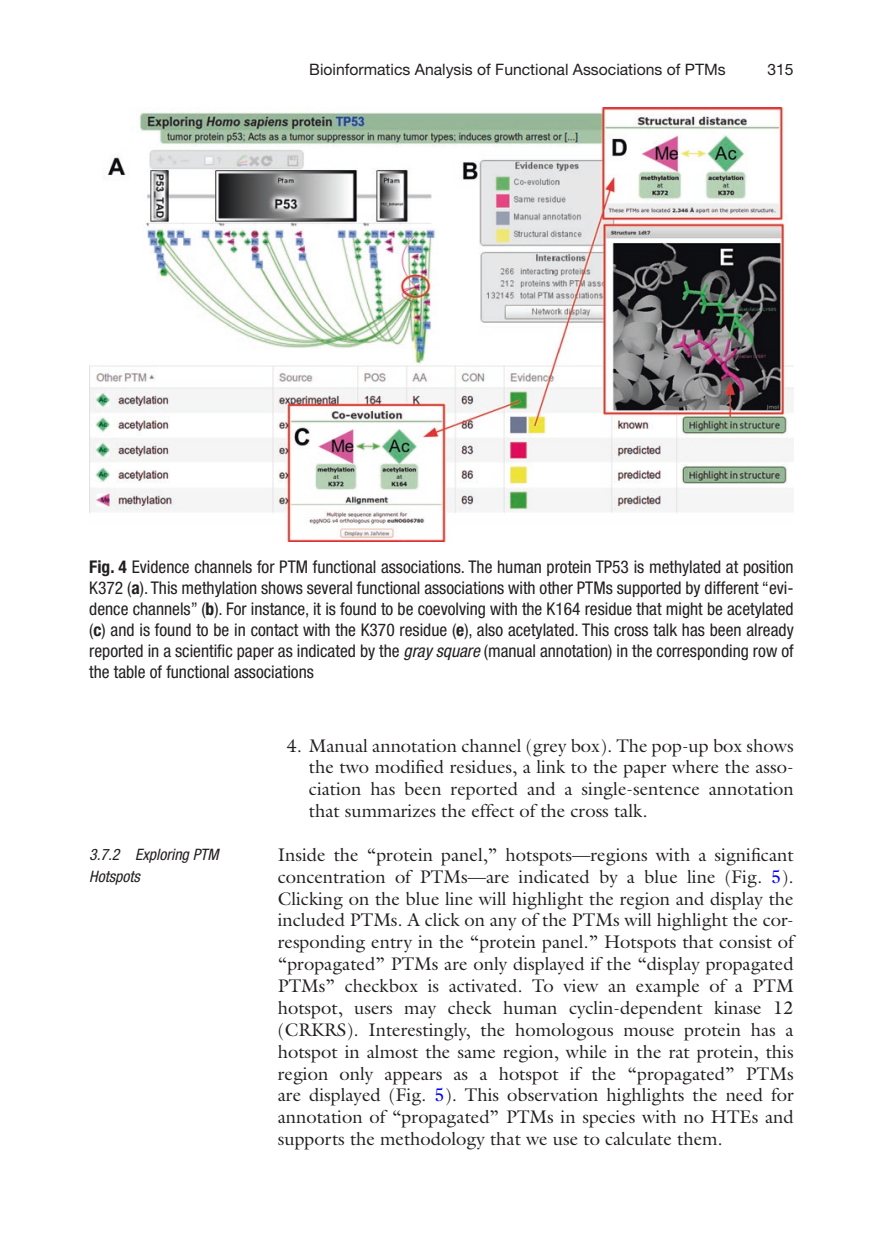
<style>
.page{position:relative;width:883px;height:1260px;background:#fff}
.page>*{position:absolute;margin:0;border:0;box-sizing:border-box;transform-origin:0 0}
.t1{font:18.38px/21.9px "Xdblss Galliard";color:#231f20;text-align:justify}
.t2{font:condensed 17.5px/21px "Cqqtjh Helvetica Neue";color:#231f20;text-align:justify}
.t3{font:15.75px "Dmqmlx Helvetica Neue";color:#231f20}
.t4{font:italic condensed 15.75px/21.9px "Ypyrfx Helvetica Neue";color:#231f20}
.s1{font-family:"Rsdwkx Helvetica Neue";font-weight:700}
.s2{font-family:"Ypyrfx Helvetica Neue";font-style:italic}
.s3{color:#0000fa}
</style>
<div class="page">
<img style="left:89px;top:107px;width:705px;height:435px">
<p class="t3" style="left:309px;top:60px;width:418px">Bioinformatics Analysis of Functional Associations of PTMs</p>
<p class="t3" style="left:767px;top:60px;width:28px">315</p>
<p class="t2" style="left:89px;top:556px;width:706px"><span class="s1">Fig. 4</span> Evidence channels for PTM functional associations. The human protein TP53 is methylated at position K372 (<span class="s1">a</span>). This methylation shows several functional associations with other PTMs supported by different “evi&shy;dence channels” (<span class="s1">b</span>). For instance, it is found to be coevolving with the K164 residue that might be acetylated (<span class="s1">c</span>) and is found to be in contact with the K370 residue (<span class="s1">e</span>), also acetylated. This cross talk has been already reported in a scientific paper as indicated by the <span class="s2">gray square</span> (manual annotation) in the corresponding row of the table of functional associations</p>
<p class="t4" style="left:89px;top:843px;width:131px">3.7.2 Exploring PTM<br>Hotspots</p>
<p class="t1" style="left:309px;top:734px;width:486px;text-indent:-22px">4. Manual annotation channel (grey box). The pop-up box shows the two modified residues, a link to the paper where the asso&shy;ciation has been reported and a single-sentence annotation that summarizes the effect of the cross talk.</p>
<p class="t1" style="left:278px;top:843px;width:517px">Inside the “protein panel,” hotspots—regions with a significant concentration of PTMs—are indicated by a blue line (Fig. <span class="s3">5</span>).<br>Clicking on the blue line will highlight the region and display the included PTMs. A click on any of the PTMs will highlight the cor&shy;responding entry in the “protein panel.” Hotspots that consist of “propagated” PTMs are only displayed if the “display propagated PTMs” checkbox is activated. To view an example of a PTM hotspot, users may check human cyclin-dependent kinase 12 (CRKRS). Interestingly, the homologous mouse protein has a hotspot in almost the same region, while in the rat protein, this region only appears as a hotspot if the “propagated” PTMs are displayed (Fig. <span class="s3">5</span>). This observation highlights the need for annotation of “propagated” PTMs in species with no HTEs and supports the methodology that we use to calculate them.</p>
</div>
